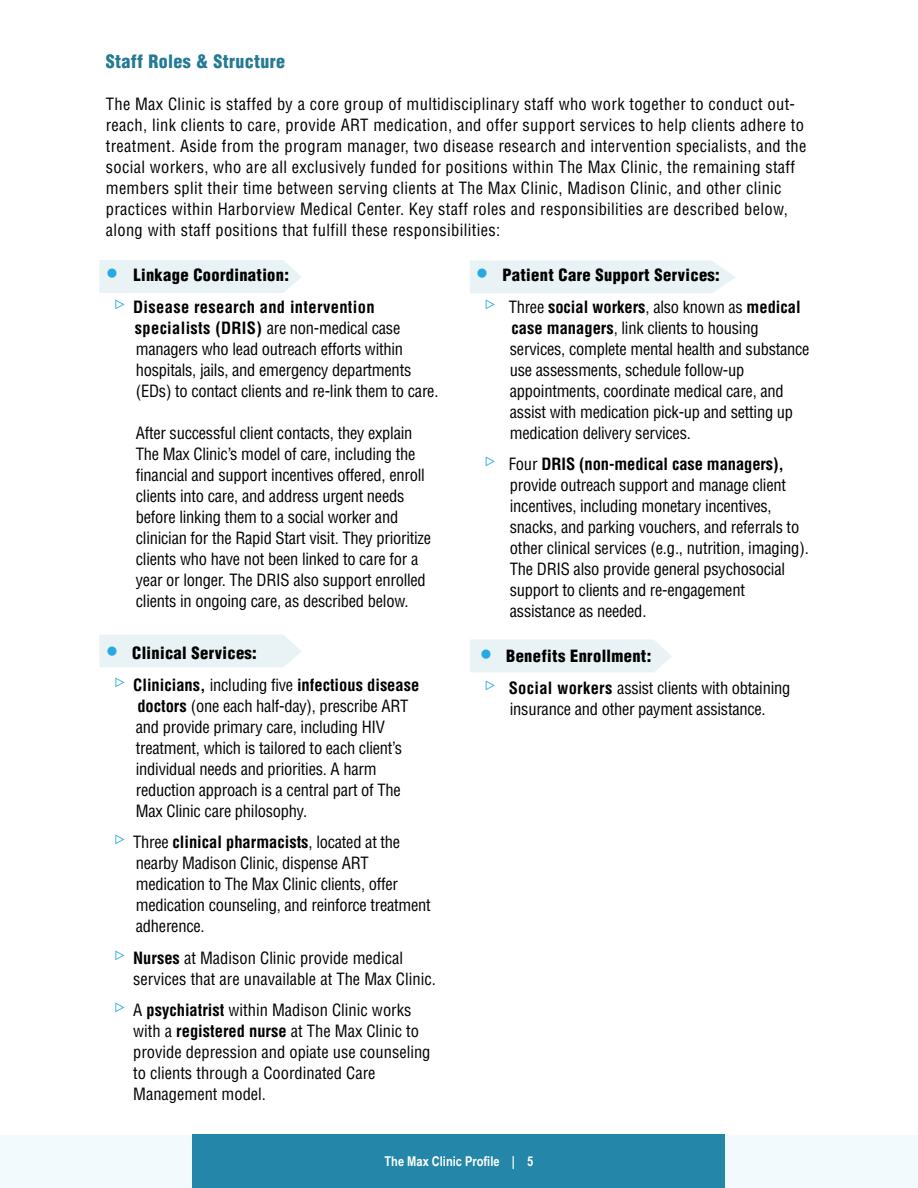
<style>
.page{position:relative;width:918px;height:1188px;background:#fff}
.page>*{position:absolute;margin:0;border:0;box-sizing:border-box;transform-origin:0 0}
.t1{font:900 condensed 18px "Helvetica";letter-spacing:.02em;color:#247994}
.t2{font:condensed 16.5px/21px "Helvetica";letter-spacing:-.015em;color:#000}
.t3{font:condensed 16.5px/21px "Helvetica";letter-spacing:.02em;color:#000}
.t4{font:900 condensed 16.5px/31.5px "Helvetica";letter-spacing:.02em;color:#000}
.t5{font:700 condensed 16.5px/31.5px "Helvetica";color:#000}
.t6{font:700 condensed 16.5px/31.5px "Helvetica";letter-spacing:.02em;color:#000}
.t7{font:700 13.5px "Arial Narrow";color:#fff}
.s1{font-family:"Arial Unicode MS";font-weight:400;font-stretch:normal;font-size:21px;color:#27aae1}
.s2{font-weight:900}
.s3{font-family:"Arial Unicode MS";font-weight:400;font-stretch:normal;font-size:22.5px;color:#27aae1}
.s4{font-weight:700}
.s5{font-weight:400}
.s6{font-family:"Arial Unicode MS";font-stretch:normal;font-size:22.5px;color:#27aae1}
.s7{font-family:"Arial Unicode MS";font-stretch:normal;font-size:21px;color:#27aae1}
</style>
<div class="page">
<div style="left:0;top:1135px;width:918px;height:53px;background:#f2fafd"></div>
<div style="left:193px;top:1134px;width:532px;height:54px;background:#2486a8"></div>
<svg style="left:470px;top:260px;width:266px;height:33px"></svg>
<svg style="left:470px;top:639px;width:202px;height:33px"></svg>
<div style="left:99px;top:260px;width:202px;height:33px;background:#e9f3f6"></div>
<svg style="left:99px;top:635px;width:203px;height:33px"></svg>
<p class="t1" style="left:106px;top:50px;width:181px">Staff Roles &amp; Structure</p>
<p class="t3" style="left:106px;top:94px;width:702px">The Max Clinic is staffed by a core group of multidisciplinary staff who work together to conduct out&shy;reach, link clients to care, provide ART medication, and offer support services to help clients adhere to treatment. Aside from the program manager, two disease research and intervention specialists, and the social workers, who are all exclusively funded for positions within The Max Clinic, the remaining staff members split their time between serving clients at The Max Clinic, Madison Clinic, and other clinic practices within Harborview Medical Center. Key staff roles and responsibilities are described below, along with staff positions that fulfill these responsibilities:</p>
<p class="t6" style="left:113px;top:260px;width:264px;text-indent:-7px"><span class="s1">●</span> <span class="s2">Linkage Coordination:<br></span><span class="s3">▷</span> Disease research and intervention</p>
<p class="t2" style="left:135px;top:317px;width:305px"><span class="s4">specialists (DRIS)</span> are non-medical case managers who lead outreach efforts within hospitals, jails, and emergency departments (EDs) to contact clients and re-link them to care.</p>
<p class="t2" style="left:136px;top:422px;width:297px">After successful client contacts, they explain The Max Clinic’s model of care, including the financial and support incentives offered, enroll clients into care, and address urgent needs before linking them to a social worker and clinician for the Rapid Start visit. They prioritize clients who have not been linked to care for a year or longer. The DRIS also support enrolled clients in ongoing care, as described below.</p>
<p class="t5" style="left:113px;top:638px;width:308px;text-indent:-7px"><span class="s1">●</span> <span class="s2">Clinical Services:<br></span><span class="s3">▷</span> Clinicians, <span class="s5">including five</span> infectious disease</p>
<p class="t2" style="left:136px;top:695px;width:274px"><span class="s4">doctors</span> (one each half-day), prescribe ART and provide primary care, including HIV treatment, which is tailored to each client’s individual needs and priorities. A harm reduction approach is a central part of The Max Clinic care philosophy.</p>
<p class="t2" style="left:136px;top:832px;width:297px;text-indent:-23px"><span class="s6">▷</span> Three <span class="s4">clinical pharmacists</span>, located at the nearby Madison Clinic, dispense ART medication to The Max Clinic clients, offer medication counseling, and reinforce treatment adherence.</p>
<p class="t2" style="left:133px;top:947px;width:304px;text-indent:-21px"><span class="s6">▷</span> <span class="s4">Nurses</span> at Madison Clinic provide medical services that are unavailable at The Max Clinic.</p>
<p class="t2" style="left:133px;top:1000px;width:299px;text-indent:-21px"><span class="s6">▷</span> A <span class="s4">psychiatrist</span> within Madison Clinic works with a <span class="s4">registered nurse</span> at The Max Clinic to provide depression and opiate use counseling to clients through a Coordinated Care Management model.</p>
<p class="t4" style="left:483px;top:259px;width:319px;text-indent:-7px"><span class="s1">●</span> Patient Care Support Services:<br><span class="s3">▷</span> <span class="s5">Three</span> <span class="s4">social workers</span><span class="s5">, also known as</span> <span class="s4">medical</span></p>
<p class="t2" style="left:510px;top:317px;width:301px"><span class="s4">case managers</span>, link clients to housing services, complete mental health and substance use assessments, schedule follow-up appointments, coordinate medical care, and assist with medication pick-up and setting up medication delivery services.</p>
<p class="t2" style="left:510px;top:454px;width:300px;text-indent:-27px"><span class="s6">▷</span> Four <span class="s4">DRIS (non-medical case managers), </span>provide outreach support and manage client incentives, including monetary incentives, snacks, and parking vouchers, and referrals to other clinical services (e.g., nutrition, imaging).<br>The DRIS also provide general psychosocial support to clients and re-engagement assistance as needed.</p>
<p class="t2" style="left:480px;top:641px;width:312px;line-height:31.5px"><span class="s7">●</span> <span class="s2">Benefits Enrollment:<br></span><span class="s6">▷</span> <span class="s4">Social workers</span> assist clients with obtaining</p>
<p class="t2" style="left:510px;top:698px;width:257px">insurance and other payment assistance.</p>
<p class="t7" style="left:385px;top:1151px;width:150px">The Max Clinic Profile | 5</p>
</div>
